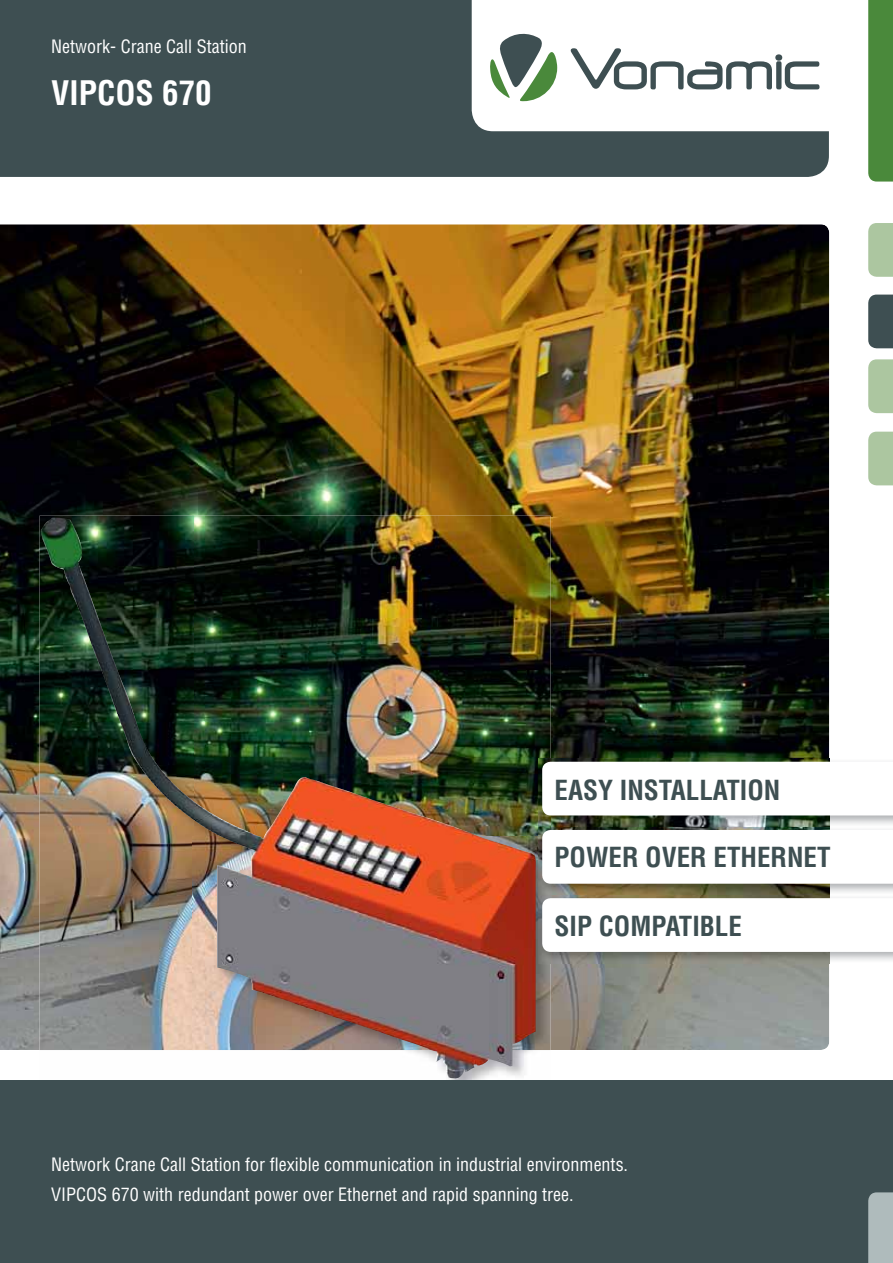
<style>
.page{position:relative;width:893px;height:1263px;background:#fff}
.page>*{position:absolute;margin:0;border:0;box-sizing:border-box;transform-origin:0 0}
.t1{font:700 condensed 33px "Helvetica";color:#fff}
.t2{font:700 condensed 27px "Helvetica";color:#3e4f52}
.t3{font:condensed 18px/30px "Helvetica";color:#fff}
</style>
<div class="page">
<div style="left:868px;top:0;width:24px;height:182px;background:#4a893b"></div>
<svg style="left:868px;top:223px;width:24px;height:54px"></svg>
<svg style="left:868px;top:295px;width:24px;height:53px"></svg>
<svg style="left:868px;top:359px;width:24px;height:54px"></svg>
<svg style="left:868px;top:432px;width:24px;height:53px"></svg>
<img style="left:0;top:224px;width:829px;height:826px">
<img style="left:39px;top:516px;width:511px;height:564px">
<img style="left:41px;top:518px;width:495px;height:561px">
<div style="left:0;top:1080px;width:892px;height:183px;background:#3e4f52"></div>
<svg style="left:0;top:0;width:828px;height:177px;fill:#3e4f52"></svg>
<div style="left:868px;top:1192px;width:24px;height:71px;background:#afbbbc"></div>
<img style="left:538px;top:759px;width:354px;height:204px">
<svg style="left:542px;top:830px;width:350px;height:54px"></svg>
<svg style="left:542px;top:898px;width:350px;height:54px"></svg>
<svg style="left:542px;top:762px;width:350px;height:53px"></svg>
<p class="t3" style="left:51px;top:33px;width:197px">Network- Crane Call Station</p>
<h1 class="t1" style="left:51px;top:80px;width:162px">VIPCOS 670</h1>
<h2 class="t2" style="left:554px;top:780px;width:227px">EASY INSTALLATION</h2>
<h2 class="t2" style="left:554px;top:847px;width:277px">POWER OVER ETHERNET</h2>
<h2 class="t2" style="left:554px;top:915px;width:189px">SIP COMPATIBLE</h2>
<p class="t3" style="left:51px;top:1151px;width:578px">Network Crane Call Station for flexible communication in industrial environments.<br>VIPCOS 670 with redundant power over Ethernet and rapid spanning tree.</p>
</div>
